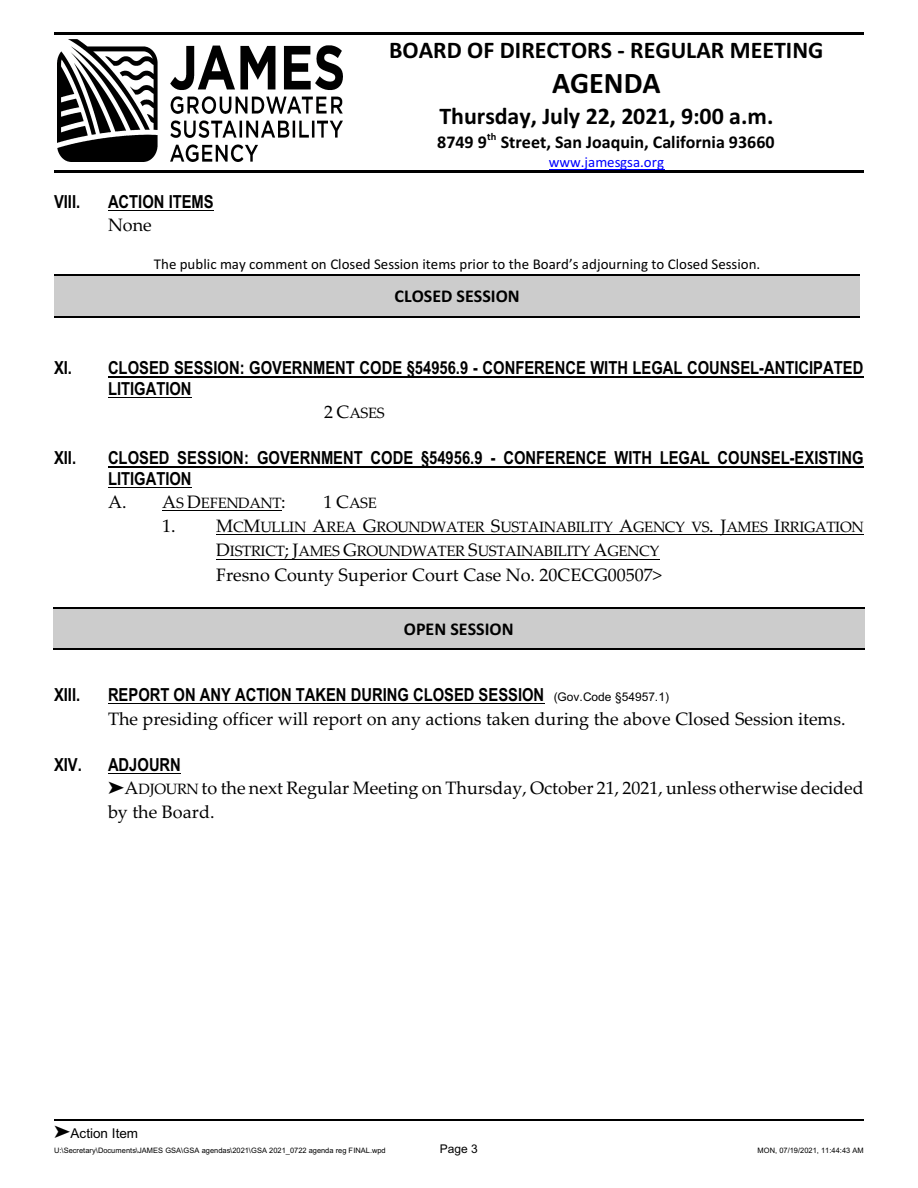
<style>
.page{position:relative;width:918px;height:1188px;background:#fff}
.page>*{position:absolute;margin:0;border:0;box-sizing:border-box;transform-origin:0 0}
.t1{font:700 30px "Calibri";color:#000}
.t2{font:700 24px "Calibri";color:#000}
.t3{font:700 18px/21.3px "Arial Narrow";color:#000}
.t4{font:18px/24.2px "Palatino Linotype";color:#000}
.t5{font:700 18px "Calibri";color:#000}
.t6{font:15px/24.2px "Palatino Linotype";letter-spacing:-.025em;color:#000}
.t7{font:15px "Calibri";color:#000}
.t8{font:15px "Calibri";color:#00f}
.t9{font:13.5px "Arial";color:#000}
.t10{font:12px "Arial";color:#000}
.t11{font:7.5px "Arial";color:#000}
.s1{font-size:18px}
.s2{font-family:"Arial";font-weight:400;font-size:12px}
.s3{font-size:15px}
</style>
<div class="page">
<img style="left:57px;top:40px;width:286px;height:121px">
<hr style="left:549px;top:169px;width:115px;height:1px;background:#00f">
<hr style="left:54px;top:32px;width:810px;height:3px;background:#000">
<hr style="left:54px;top:171px;width:810px;height:2px;background:#000">
<hr style="left:108px;top:211px;width:106px;height:1px;background:#000">
<hr style="left:108px;top:377px;width:756px;height:1px;background:#000">
<hr style="left:108px;top:397px;width:84px;height:1px;background:#000">
<hr style="left:108px;top:467px;width:756px;height:1px;background:#000">
<hr style="left:108px;top:487px;width:84px;height:1px;background:#000">
<hr style="left:162px;top:510px;width:120px;height:1px;background:#000">
<hr style="left:216px;top:535px;width:648px;height:1px;background:#000">
<hr style="left:216px;top:559px;width:444px;height:1px;background:#000">
<hr style="left:108px;top:703px;width:437px;height:1px;background:#000">
<hr style="left:108px;top:774px;width:73px;height:1px;background:#000">
<div style="left:54px;top:275px;width:806px;height:43px;background:#ccc"></div>
<hr style="left:54px;top:275px;width:806px;height:1px;background:#000">
<hr style="left:54px;top:316px;width:806px;height:2px;background:#000">
<div style="left:53px;top:607px;width:812px;height:43px;background:#ccc"></div>
<hr style="left:53px;top:607px;width:812px;height:1px;background:#000">
<hr style="left:53px;top:648px;width:812px;height:2px;background:#000">
<hr style="left:54px;top:1120px;width:810px;height:1px;background:#000">
<p class="t3" style="left:54px;top:193px;width:28px">VIII.</p>
<p class="t3" style="left:108px;top:193px;width:107px">ACTION ITEMS</p>
<p class="t4" style="left:108px;top:215px;width:45px">None</p>
<h2 class="t2" style="left:389px;top:40px;width:436px">BOARD OF DIRECTORS - REGULAR MEETING</h2>
<h1 class="t1" style="left:552px;top:71px;width:110px">AGENDA</h1>
<h2 class="t2" style="left:439px;top:106px;width:336px">Thursday, July 22, 2021, 9:00 a.m.</h2>
<p class="t5" style="left:437px;top:134px;width:339px">8749 9<sup>th</sup> Street, San Joaquin, California 93660</p>
<p class="t8" style="left:549px;top:155px;width:117px">www.jamesgsa.org</p>
<p class="t7" style="left:154px;top:258px;width:608px">The public may comment on Closed Session items prior to the Board’s adjourning to Closed Session.</p>
<p class="t5" style="left:395px;top:289px;width:127px">CLOSED SESSION</p>
<p class="t3" style="left:108px;top:359px;width:757px;text-indent:-54px">XI. CLOSED SESSION: GOVERNMENT CODE §54956.9 - CONFERENCE WITH LEGAL COUNSEL-ANTICIPATED<br>LITIGATION</p>
<p class="t6" style="left:324px;top:403px;width:62px"><span class="s1">2 C</span>ASES</p>
<p class="t3" style="left:54px;top:449px;width:24px">XII.</p>
<p class="t3" style="left:108px;top:449px;width:757px;line-height:20.9px">CLOSED SESSION: GOVERNMENT CODE §54956.9 - CONFERENCE WITH LEGAL COUNSEL-EXISTING<br>LITIGATION</p>
<p class="t6" style="left:108px;top:493px;width:179px"><span class="s1">A. A</span>S <span class="s1">D</span>EFENDANT<span class="s1">:</span></p>
<p class="t6" style="left:324px;top:493px;width:55px"><span class="s1">1 C</span>ASE</p>
<p class="t6" style="left:216px;top:517px;width:649px;text-indent:-54px"><span class="s1">1. M</span>C<span class="s1">M</span>ULLIN <span class="s1">A</span>REA <span class="s1">G</span>ROUNDWATER <span class="s1">S</span>USTAINABILITY <span class="s1">A</span>GENCY VS<span class="s1">. J</span>AMES <span class="s1">I</span>RRIGATION<br><span class="s1">D</span>ISTRICT<span class="s1">; J</span>AMES <span class="s1">G</span>ROUNDWATER <span class="s1">S</span>USTAINABILITY <span class="s1">A</span>GENCY</p>
<p class="t4" style="left:216px;top:564px;width:447px">Fresno County Superior Court Case No. 20CECG00507&gt;</p>
<p class="t5" style="left:404px;top:621px;width:111px">OPEN SESSION</p>
<p class="t3" style="left:54px;top:686px;width:28px">XIII.</p>
<p class="t3" style="left:108px;top:686px;width:563px">REPORT ON ANY ACTION TAKEN DURING CLOSED SESSION <span class="s2">(Gov.Code §54957.1)</span></p>
<p class="t4" style="left:108px;top:709px;width:739px">The presiding officer will report on any actions taken during the above Closed Session items.</p>
<p class="t3" style="left:54px;top:756px;width:29px">XIV.</p>
<p class="t3" style="left:108px;top:756px;width:74px">ADJOURN</p>
<p class="t4" style="left:108px;top:778px;width:757px;text-indent:17px">A<span class="s3">DJOURN</span> to the next Regular Meeting on Thursday, October 21, 2021, unless otherwise decided by the Board.</p>
<p class="t9" style="left:71px;top:1128px;width:69px">Action Item</p>
<p class="t11" style="left:54px;top:1147px;width:333px">U:\Secretary\Documents\JAMES GSA\GSA agendas\2021\GSA 2021_0722 agenda reg FINAL.wpd</p>
<p class="t10" style="left:440px;top:1144px;width:40px">Page 3</p>
<p class="t11" style="left:757px;top:1147px;width:108px">MON, 07/19/2021, 11:44:43 AM</p>
</div>
